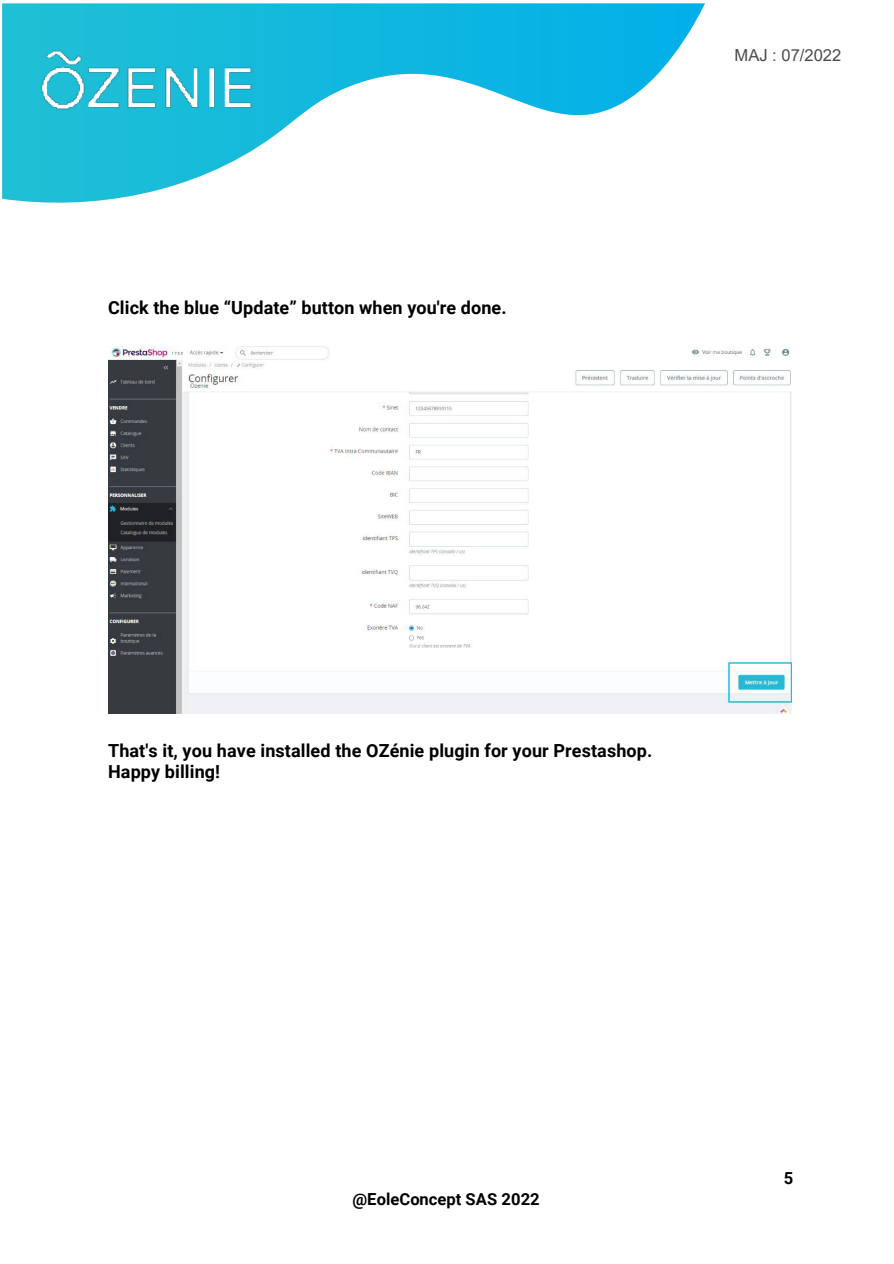
<style>
.page{position:relative;width:894px;height:1264px;background:#fff}
.page>*{position:absolute;margin:0;border:0;box-sizing:border-box;transform-origin:0 0}
.t1{font:700 18px/21.6px "Roboto";letter-spacing:.005em;color:#000}
.t2{font:700 16.5px "Roboto";color:#000}
.t3{font:16.5px "Arial";color:#4d4d4d}
</style>
<div class="page">
<img style="left:108px;top:347px;width:683px;height:366px">
<svg style="left:2px;top:3px;width:703px;height:200px"></svg>
<img style="left:31px;top:45px;width:231px;height:70px">
<p class="t1" style="left:108px;top:296px;width:400px">Click the blue “Update” button when you're done.</p>
<p class="t3" style="left:734px;top:43px;width:108px">MAJ : 07/2022</p>
<p class="t1" style="left:108px;top:738px;width:545px">That's it, you have installed the OZénie plugin for your Prestashop.<br>Happy billing!</p>
<p class="t2" style="left:352px;top:1187px;width:188px">@EoleConcept SAS 2022</p>
<p class="t2" style="left:783px;top:1165px;width:11px">5</p>
</div>
